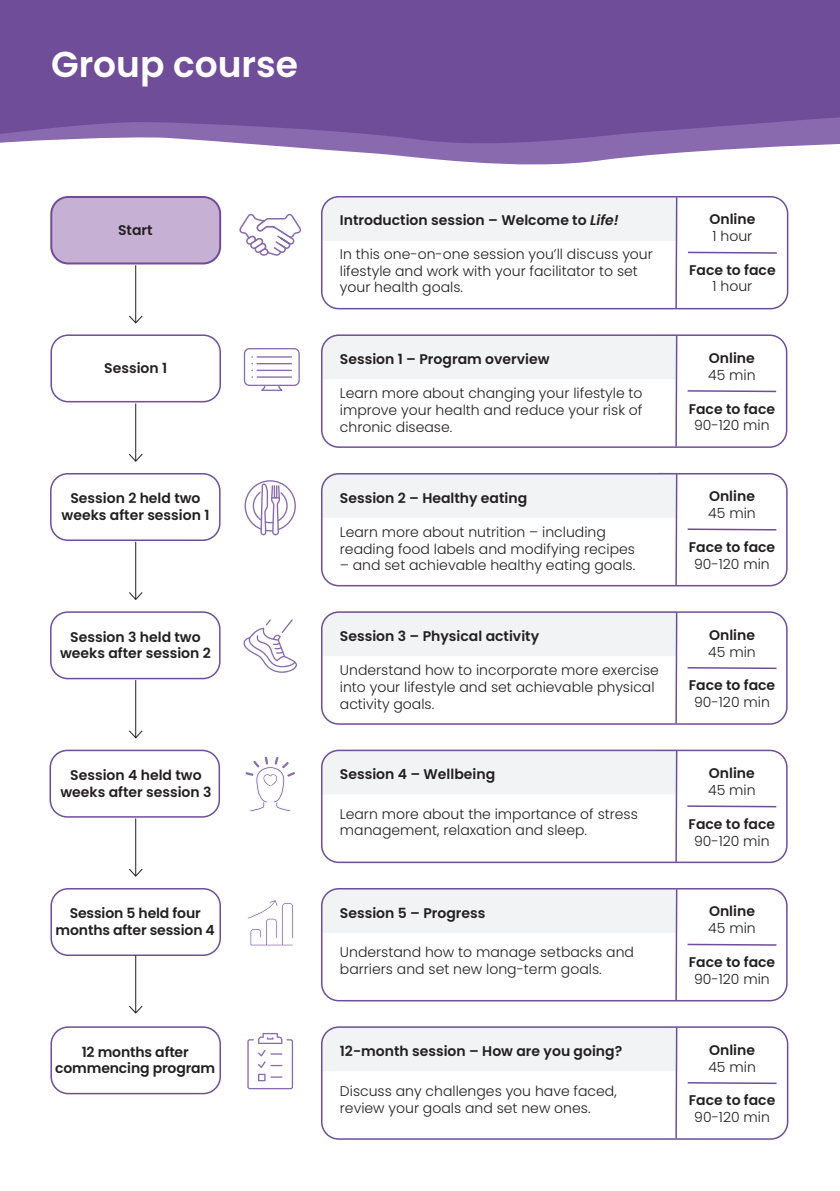
<style>
.page{position:relative;width:840px;height:1191px;background:#fff}
.page>*{position:absolute;margin:0;border:0;box-sizing:border-box;transform-origin:0 0}
.t1{font:600 36px "Poppins";color:#fff}
.t2{font:300 14px/16.8px "Poppins";color:#231f20}
.t3{font:600 14px/16.8px "Poppins";color:#231f20;text-align:center}
.s1{font-style:italic}
</style>
<div class="page">
<svg style="left:343px;top:151px;width:359px;height:14px;fill:#8a6aae"></svg>
<svg style="left:0;top:0;width:839px;height:151px;background:#76559e"></svg>
<svg style="left:239px;top:214px;width:62px;height:42px"></svg>
<hr style="left:256px;top:356px;width:36px;height:2px;background:#8a6aae">
<hr style="left:256px;top:363px;width:36px;height:1px;background:#8a6aae">
<hr style="left:256px;top:370px;width:36px;height:1px;background:#8a6aae">
<hr style="left:256px;top:376px;width:36px;height:2px;background:#8a6aae">
<svg style="left:261px;top:386px;width:22px;height:5px"></svg>
<div style="left:244px;top:348px;width:55px;height:38px;border:1px solid #8a6aae;border-radius:5px"></div>
<svg style="left:244px;top:480px;width:52px;height:55px"></svg>
<svg style="left:243px;top:619px;width:54px;height:54px"></svg>
<svg style="left:245px;top:756px;width:49px;height:56px"></svg>
<svg style="left:247px;top:900px;width:46px;height:46px"></svg>
<svg style="left:247px;top:1033px;width:46px;height:56px"></svg>
<div style="left:321px;top:196px;width:354px;height:45px;background:#f2f3f4"></div>
<div style="left:321px;top:337px;width:354px;height:42px;background:#f2f3f4"></div>
<div style="left:321px;top:473px;width:354px;height:45px;background:#f2f3f4"></div>
<div style="left:321px;top:614px;width:354px;height:42px;background:#f2f3f4"></div>
<div style="left:324px;top:752px;width:351px;height:42px;background:#f2f3f4"></div>
<div style="left:321px;top:888px;width:354px;height:44px;background:#f2f3f4"></div>
<div style="left:321px;top:1029px;width:354px;height:42px;background:#f2f3f4"></div>
<div style="left:321px;top:196px;width:467px;height:113px;border:2px solid #704d99;border-radius:17px"></div>
<div style="left:321px;top:334px;width:466px;height:114px;border:2px solid #704d99;border-radius:17px"></div>
<div style="left:321px;top:473px;width:466px;height:113px;border:2px solid #704d99;border-radius:17px"></div>
<div style="left:321px;top:611px;width:466px;height:114px;border:2px solid #704d99;border-radius:17px"></div>
<div style="left:321px;top:749px;width:466px;height:114px;border:2px solid #704d99;border-radius:17px"></div>
<div style="left:321px;top:888px;width:466px;height:113px;border:2px solid #704d99;border-radius:17px"></div>
<div style="left:321px;top:1026px;width:467px;height:113px;border:2px solid #704d99;border-radius:17px"></div>
<hr style="left:687px;top:1082px;width:89px;height:2px;background:#704d99">
<hr style="left:675px;top:1027px;width:2px;height:111px;background:#704d99">
<hr style="left:687px;top:805px;width:88px;height:2px;background:#704d99">
<hr style="left:675px;top:751px;width:2px;height:111px;background:#704d99">
<hr style="left:687px;top:528px;width:89px;height:2px;background:#704d99">
<hr style="left:675px;top:474px;width:2px;height:111px;background:#704d99">
<hr style="left:687px;top:943px;width:89px;height:2px;background:#704d99">
<hr style="left:675px;top:889px;width:2px;height:111px;background:#704d99">
<hr style="left:687px;top:667px;width:89px;height:2px;background:#704d99">
<hr style="left:675px;top:612px;width:2px;height:111px;background:#704d99">
<hr style="left:687px;top:390px;width:88px;height:2px;background:#704d99">
<hr style="left:675px;top:336px;width:2px;height:110px;background:#704d99">
<hr style="left:687px;top:252px;width:89px;height:2px;background:#704d99">
<hr style="left:675px;top:197px;width:2px;height:111px;background:#704d99">
<div style="left:51px;top:197px;width:169px;height:66px;background:#c6b1d5;border-radius:17px"></div>
<div style="left:50px;top:196px;width:171px;height:68px;border:2px solid #704d99;border-radius:17px"></div>
<div style="left:50px;top:334px;width:171px;height:68px;border:2px solid #704d99;border-radius:17px"></div>
<div style="left:50px;top:473px;width:170px;height:68px;border:2px solid #704d99;border-radius:17px"></div>
<div style="left:50px;top:611px;width:170px;height:68px;border:2px solid #704d99;border-radius:17px"></div>
<div style="left:49px;top:749px;width:171px;height:68px;border:2px solid #704d99;border-radius:17px"></div>
<div style="left:50px;top:888px;width:171px;height:68px;border:2px solid #704d99;border-radius:17px"></div>
<div style="left:50px;top:1026px;width:171px;height:68px;border:2px solid #704d99;border-radius:17px"></div>
<hr style="left:135px;top:955px;width:1px;height:58px;background:#231f20">
<svg style="left:129px;top:1004px;width:14px;height:10px"></svg>
<hr style="left:135px;top:818px;width:1px;height:58px;background:#231f20">
<svg style="left:129px;top:867px;width:14px;height:10px"></svg>
<hr style="left:135px;top:680px;width:1px;height:57px;background:#231f20">
<svg style="left:129px;top:729px;width:14px;height:10px"></svg>
<hr style="left:135px;top:542px;width:1px;height:57px;background:#231f20">
<svg style="left:129px;top:591px;width:14px;height:9px"></svg>
<hr style="left:135px;top:403px;width:1px;height:58px;background:#231f20">
<svg style="left:129px;top:453px;width:14px;height:9px"></svg>
<hr style="left:135px;top:265px;width:1px;height:58px;background:#231f20">
<svg style="left:129px;top:314px;width:14px;height:10px"></svg>
<h1 class="t1" style="left:51px;top:43px;width:248px">Group course</h1>
<p class="t3" style="left:118px;top:222px;width:36px">Start</p>
<p class="t3" style="left:340px;top:212px;width:280px">Introduction session – Welcome to <span class="s1">Life!</span></p>
<p class="t2" style="left:340px;top:245px;width:314px">In this one-on-one session you’ll discuss your lifestyle and work with your facilitator to set your health goals.</p>
<p class="t3" style="left:709px;top:211px;width:47px">Online</p>
<p class="t2" style="left:712px;top:228px;width:41px">1 hour</p>
<p class="t3" style="left:688px;top:261px;width:88px">Face to face</p>
<p class="t2" style="left:712px;top:278px;width:41px">1 hour</p>
<p class="t3" style="left:104px;top:360px;width:64px">Session 1</p>
<p class="t3" style="left:340px;top:351px;width:211px">Session 1 – Program overview</p>
<p class="t2" style="left:340px;top:385px;width:304px;text-align:justify">Learn more about changing your lifestyle to improve your health and reduce your risk of chronic disease.</p>
<p class="t3" style="left:708px;top:350px;width:47px">Online</p>
<p class="t2" style="left:707px;top:366px;width:49px">45 min</p>
<p class="t3" style="left:688px;top:400px;width:88px">Face to face</p>
<p class="t2" style="left:693px;top:417px;width:77px">90-120 min</p>
<p class="t3" style="left:62px;top:490px;width:149px">Session 2 held two weeks after session 1</p>
<p class="t3" style="left:340px;top:489px;width:189px">Session 2 – Healthy eating</p>
<p class="t2" style="left:340px;top:523px;width:296px">Learn more about nutrition – including reading food labels and modifying recipes</p>
<p class="t2" style="left:340px;top:557px;width:297px">– and set achievable healthy eating goals.</p>
<p class="t3" style="left:708px;top:488px;width:47px">Online</p>
<p class="t2" style="left:707px;top:505px;width:49px">45 min</p>
<p class="t3" style="left:688px;top:538px;width:88px">Face to face</p>
<p class="t2" style="left:693px;top:555px;width:77px">90-120 min</p>
<p class="t3" style="left:60px;top:628px;width:152px">Session 3 held two weeks after session 2</p>
<p class="t3" style="left:340px;top:628px;width:201px">Session 3 – Physical activity</p>
<p class="t2" style="left:340px;top:662px;width:320px">Understand how to incorporate more exercise into your lifestyle and set achievable physical activity goals.</p>
<p class="t3" style="left:708px;top:626px;width:47px">Online</p>
<p class="t2" style="left:708px;top:643px;width:49px">45 min</p>
<p class="t3" style="left:688px;top:677px;width:88px">Face to face</p>
<p class="t2" style="left:693px;top:694px;width:77px">90-120 min</p>
<p class="t3" style="left:60px;top:766px;width:152px">Session 4 held two weeks after session 3</p>
<p class="t3" style="left:340px;top:766px;width:157px">Session 4 – Wellbeing</p>
<p class="t2" style="left:340px;top:805px;width:299px">Learn more about the importance of stress management, relaxation and sleep.</p>
<p class="t3" style="left:708px;top:765px;width:47px">Online</p>
<p class="t2" style="left:707px;top:781px;width:49px">45 min</p>
<p class="t3" style="left:688px;top:815px;width:88px">Face to face</p>
<p class="t2" style="left:693px;top:832px;width:77px">90-120 min</p>
<p class="t3" style="left:56px;top:905px;width:161px">Session 5 held four months after session 4</p>
<p class="t3" style="left:340px;top:904px;width:147px">Session 5 – Progress</p>
<p class="t2" style="left:340px;top:944px;width:295px">Understand how to manage setbacks and barriers and set new long-term goals.</p>
<p class="t3" style="left:708px;top:903px;width:47px">Online</p>
<p class="t2" style="left:707px;top:920px;width:49px">45 min</p>
<p class="t3" style="left:688px;top:954px;width:88px">Face to face</p>
<p class="t2" style="left:693px;top:970px;width:77px">90-120 min</p>
<p class="t3" style="left:55px;top:1043px;width:162px">12 months after commencing program</p>
<p class="t3" style="left:340px;top:1043px;width:284px">12-month session – How are you going?</p>
<p class="t2" style="left:340px;top:1082px;width:278px">Discuss any challenges you have faced, review your goals and set new ones.</p>
<p class="t3" style="left:708px;top:1041px;width:47px">Online</p>
<p class="t2" style="left:708px;top:1058px;width:49px">45 min</p>
<p class="t3" style="left:688px;top:1092px;width:88px">Face to face</p>
<p class="t2" style="left:694px;top:1109px;width:77px">90-120 min</p>
</div>
